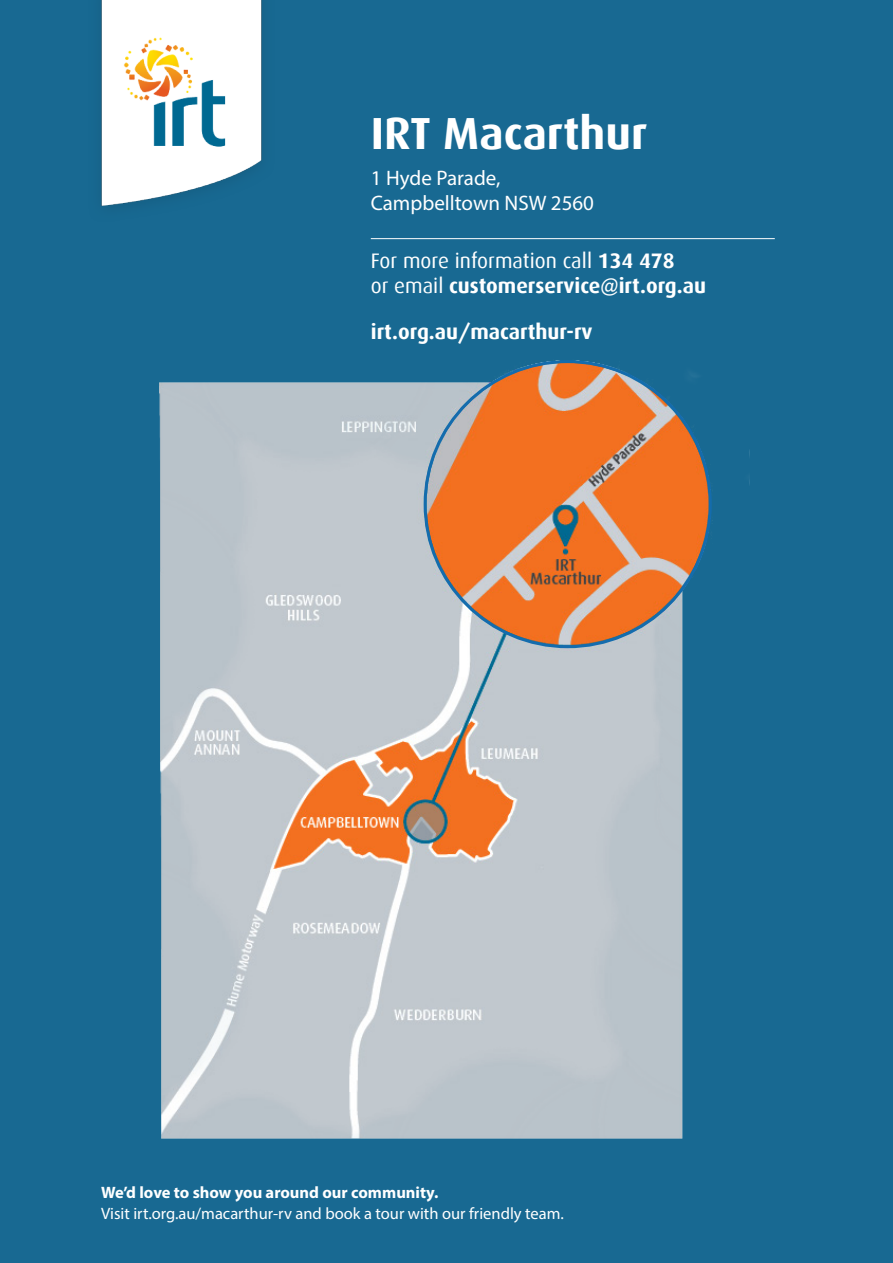
<style>
.page{position:relative;width:893px;height:1263px;background:#186992}
.page>*{position:absolute;margin:0;border:0;box-sizing:border-box;transform-origin:0 0}
.t1{font:700 45px "Dax";color:#fff}
.t2{font:700 21px/25.2px "Dax";color:#fff}
.t3{font:21px/25.2px "Myriad Pro";color:#fff}
.t4{font:16.5px "Myriad Pro";color:#fff}
.t5{font:700 16.5px "Myriad Pro";color:#fff}
.s1{font-weight:400}
</style>
<div class="page">
<img style="left:159px;top:360px;width:591px;height:779px">
<img style="left:101px;top:0;width:161px;height:206px">
<hr style="left:371px;top:238px;width:404px;height:1px;background:#fff">
<h1 class="t1" style="left:371px;top:108px;width:278px">IRT Macarthur</h1>
<p class="t3" style="left:371px;top:165px;width:225px">1 Hyde Parade,<br>Campbelltown NSW 2560</p>
<p class="t2" style="left:371px;top:248px;width:337px"><span class="s1">For more information call</span> 134 478<br><span class="s1">or email</span> customerservice@irt.org.au</p>
<p class="t2" style="left:371px;top:319px;width:223px">irt.org.au/macarthur-rv</p>
<p class="t5" style="left:101px;top:1181px;width:339px">We’d love to show you around our community.</p>
<p class="t4" style="left:101px;top:1203px;width:464px">Visit irt.org.au/macarthur-rv and book a tour with our friendly team.</p>
</div>
